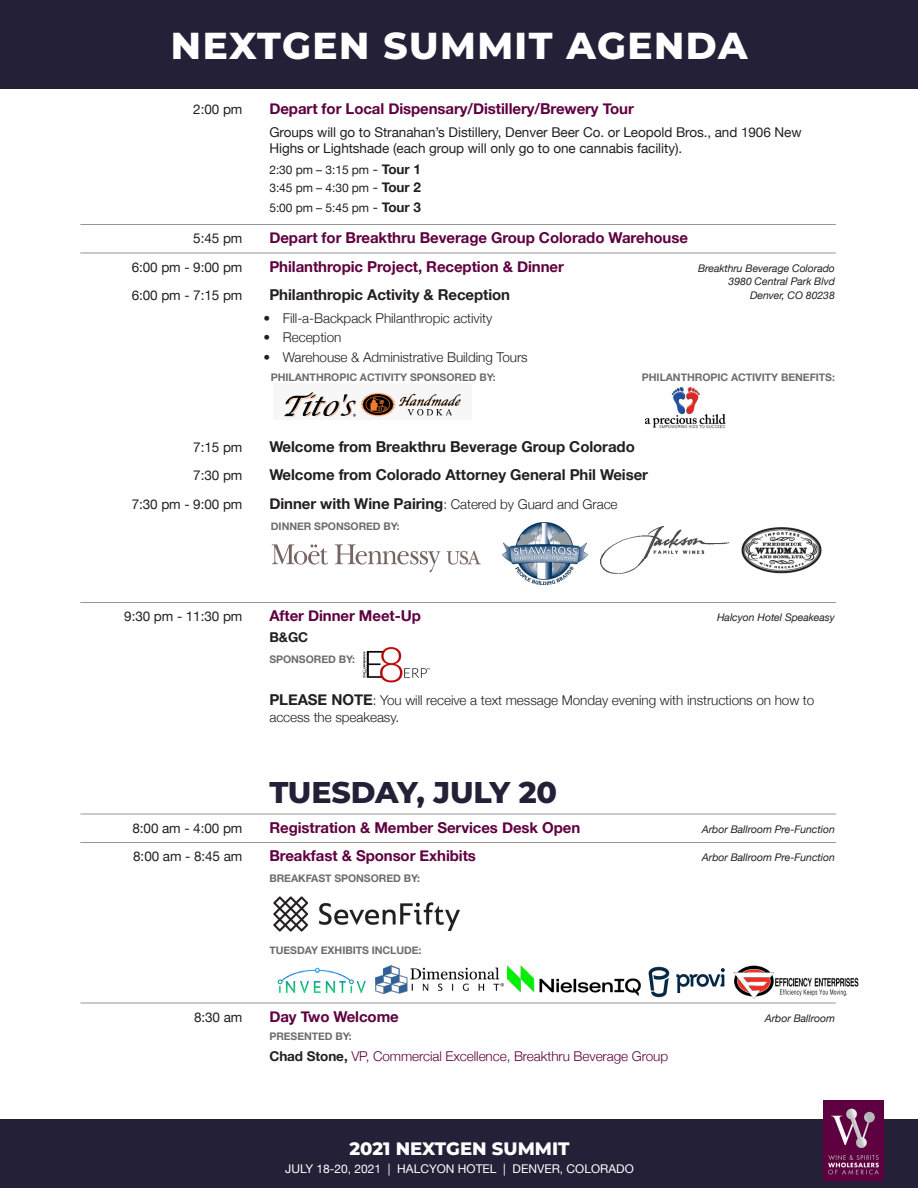
<style>
.page{position:relative;width:918px;height:1188px;background:#fff}
.page>*{position:absolute;margin:0;border:0;box-sizing:border-box;transform-origin:0 0}
.t1{font:800 37.5px "Montserrat";letter-spacing:.04em;color:#fff}
.t2{font:800 30px "Montserrat";letter-spacing:-.005em;color:#242038}
.t3{font:800 18px "Montserrat";color:#fff}
.t4{font:700 15px "Helvetica Neue";letter-spacing:-.005em;color:#5f0040}
.t5{font:700 15px "Helvetica Neue";letter-spacing:-.005em;color:#231f20}
.t6{font:13.5px/16.5px "Helvetica Neue";letter-spacing:-.005em;color:#231f20}
.t7{font:300 13.5px/16.5px "Helvetica Neue";letter-spacing:-.005em;color:#231f20}
.t8{font:300 13.5px "Helvetica Neue";letter-spacing:-.005em;color:#5f0040}
.t9{font:700 13.5px "Helvetica Neue";color:#231f20}
.t10{font:12px/18px "Helvetica Neue";letter-spacing:-.005em;color:#231f20}
.t11{font:12px "Helvetica Neue";color:#fff}
.t12{font:700 10.5px "Helvetica Neue";letter-spacing:-.005em;color:#6c6d70}
.t13{font:italic 10.5px "Helvetica Neue";letter-spacing:-.005em;color:#231f20}
.s1{font-size:13.5px}
.s2{font-weight:700;font-size:13.5px}
.s3{font-weight:700;font-size:15px}
.s4{font-weight:700;color:#231f20}
</style>
<div class="page">
<hr style="left:80px;top:224px;width:756px;height:1px;background:#939598">
<hr style="left:80px;top:253px;width:756px;height:1px;background:#939598">
<hr style="left:80px;top:602px;width:756px;height:1px;background:#939598">
<hr style="left:80px;top:814px;width:756px;height:1px;background:#939598">
<hr style="left:80px;top:842px;width:756px;height:1px;background:#939598">
<hr style="left:80px;top:1003px;width:756px;height:1px;background:#939598">
<div style="left:0;top:0;width:918px;height:88px;background:#242038"></div>
<div style="left:0;top:1120px;width:918px;height:68px;background:#242038"></div>
<img style="left:824px;top:1101px;width:60px;height:79px">
<img style="left:648px;top:966px;width:77px;height:32px">
<img style="left:273px;top:896px;width:187px;height:36px">
<img style="left:277px;top:967px;width:89px;height:27px">
<img style="left:375px;top:966px;width:128px;height:28px">
<img style="left:508px;top:965px;width:132px;height:31px">
<img style="left:734px;top:965px;width:125px;height:33px">
<img style="left:284px;top:392px;width:178px;height:26px">
<svg style="left:272px;top:544px;width:56px;height:21px"></svg>
<svg style="left:335px;top:544px;width:105px;height:28px"></svg>
<svg style="left:447px;top:551px;width:34px;height:14px"></svg>
<img style="left:502px;top:523px;width:85px;height:61px">
<img style="left:362px;top:647px;width:68px;height:36px">
<img style="left:601px;top:527px;width:127px;height:47px">
<img style="left:741px;top:527px;width:81px;height:47px">
<img style="left:645px;top:387px;width:81px;height:42px">
<p class="t1" style="left:171px;top:19px;width:578px">NEXTGEN SUMMIT AGENDA</p>
<p class="t6" style="left:193px;top:102px;width:51px">2:00 pm</p>
<p class="t4" style="left:269px;top:97px;width:366px">Depart for Local Dispensary/Distillery/Brewery Tour</p>
<p class="t6" style="left:269px;top:124px;width:534px">Groups will go to Stranahan’s Distillery, Denver Beer Co. or Leopold Bros., and 1906 New<br>Highs or Lightshade (each group will only go to one cannabis facility).</p>
<p class="t10" style="left:269px;top:161px;width:153px">2:30 pm – 3:15 pm <span class="s1">-</span> <span class="s2">Tour 1<br></span>3:45 pm – 4:30 pm <span class="s1">-</span> <span class="s2">Tour 2</span></p>
<p class="t10" style="left:269px;top:199px;width:153px">5:00 pm – 5:45 pm <span class="s1">-</span> <span class="s2">Tour 3</span></p>
<p class="t6" style="left:193px;top:231px;width:51px">5:45 pm</p>
<p class="t4" style="left:269px;top:226px;width:420px">Depart for Breakthru Beverage Group Colorado Warehouse</p>
<p class="t6" style="left:132px;top:259px;width:112px">6:00 pm - 9:00 pm</p>
<p class="t4" style="left:269px;top:254px;width:296px">Philanthropic Project, Reception &amp; Dinner</p>
<p class="t13" style="left:698px;top:260px;width:138px">Breakthru Beverage Colorado</p>
<p class="t6" style="left:132px;top:288px;width:112px">6:00 pm - 7:15 pm</p>
<p class="t5" style="left:269px;top:283px;width:242px">Philanthropic Activity &amp; Reception</p>
<p class="t13" style="left:729px;top:274px;width:108px">3980 Central Park Blvd</p>
<p class="t13" style="left:750px;top:287px;width:86px">Denver, CO 80238</p>
<p class="t7" style="left:263px;top:309px;width:231px">• Fill-a-Backpack Philanthropic activity</p>
<p class="t7" style="left:263px;top:328px;width:79px">• Reception</p>
<p class="t7" style="left:263px;top:348px;width:266px">• Warehouse &amp; Administrative Building Tours</p>
<p class="t12" style="left:271px;top:369px;width:226px">PHILANTHROPIC ACTIVITY SPONSORED BY:</p>
<p class="t12" style="left:642px;top:369px;width:194px">PHILANTHROPIC ACTIVITY BENEFITS:</p>
<p class="t6" style="left:193px;top:439px;width:51px">7:15 pm</p>
<p class="t5" style="left:269px;top:434px;width:367px">Welcome from Breakthru Beverage Group Colorado</p>
<p class="t6" style="left:193px;top:468px;width:51px">7:30 pm</p>
<p class="t5" style="left:269px;top:463px;width:380px">Welcome from Colorado Attorney General Phil Weiser</p>
<p class="t6" style="left:132px;top:496px;width:112px">7:30 pm - 9:00 pm</p>
<p class="t7" style="left:269px;top:495px;width:350px"><span class="s3">Dinner with Wine Pairing</span>: Catered by Guard and Grace</p>
<p class="t12" style="left:271px;top:518px;width:130px">DINNER SPONSORED BY:</p>
<p class="t6" style="left:124px;top:609px;width:120px">9:30 pm - 11:30 pm</p>
<p class="t4" style="left:269px;top:604px;width:153px">After Dinner Meet-Up</p>
<p class="t13" style="left:717px;top:610px;width:119px">Halcyon Hotel Speakeasy</p>
<p class="t9" style="left:269px;top:627px;width:40px">B&amp;GC</p>
<p class="t12" style="left:269px;top:651px;width:87px">SPONSORED BY:</p>
<p class="t7" style="left:269px;top:691px;width:547px"><span class="s3">PLEASE NOTE</span>: You will receive a text message Monday evening with instructions on how to access the speakeasy.</p>
<p class="t2" style="left:269px;top:770px;width:289px">TUESDAY, JULY 20</p>
<p class="t6" style="left:132px;top:820px;width:112px">8:00 am - 4:00 pm</p>
<p class="t4" style="left:269px;top:815px;width:312px">Registration &amp; Member Services Desk Open</p>
<p class="t13" style="left:702px;top:821px;width:135px">Arbor Ballroom Pre-Function</p>
<p class="t6" style="left:133px;top:849px;width:111px">8:00 am - 8:45 am</p>
<p class="t4" style="left:269px;top:844px;width:208px">Breakfast &amp; Sponsor Exhibits</p>
<p class="t13" style="left:702px;top:850px;width:135px">Arbor Ballroom Pre-Function</p>
<p class="t12" style="left:269px;top:870px;width:152px">BREAKFAST SPONSORED BY:</p>
<p class="t12" style="left:269px;top:942px;width:154px">TUESDAY EXHIBITS INCLUDE:</p>
<p class="t6" style="left:194px;top:1009px;width:50px">8:30 am</p>
<p class="t4" style="left:269px;top:1004px;width:131px">Day Two Welcome</p>
<p class="t13" style="left:765px;top:1010px;width:72px">Arbor Ballroom</p>
<p class="t12" style="left:269px;top:1028px;width:84px">PRESENTED BY:</p>
<p class="t8" style="left:269px;top:1045px;width:400px"><span class="s4">Chad Stone,</span> VP, Commercial Excellence, Breakthru Beverage Group</p>
<p class="t3" style="left:349px;top:1135px;width:222px">2021 NEXTGEN SUMMIT</p>
<p class="t11" style="left:285px;top:1160px;width:350px">JULY 18-20, 2021 | HALCYON HOTEL | DENVER, COLORADO</p>
</div>
